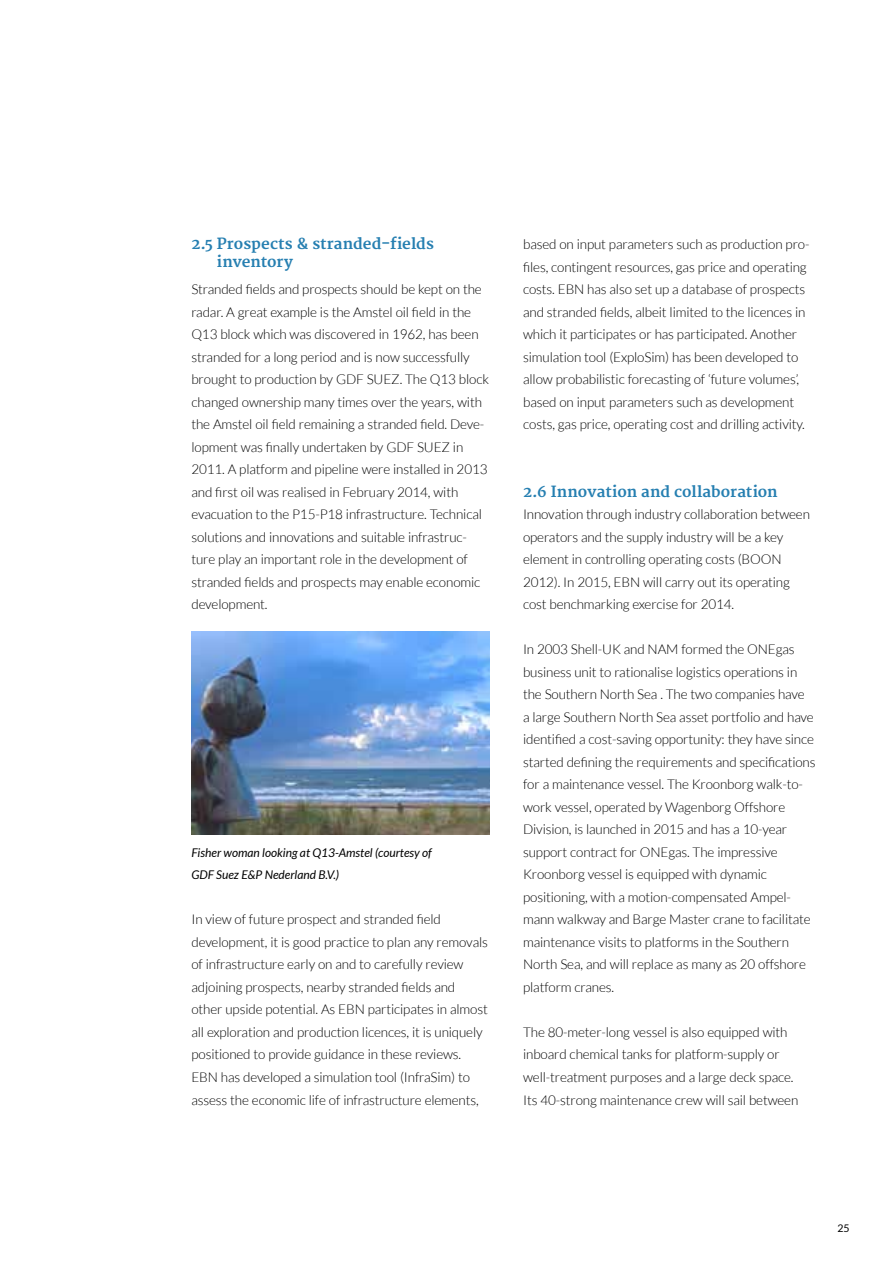
<style>
.page{position:relative;width:893px;height:1263px;background:#fff}
.page>*{position:absolute;margin:0;border:0;box-sizing:border-box;transform-origin:0 0}
.t1{font:700 15px/18px "Merriweather";color:#267fb1}
.t2{font:300 13.5px/22.5px "Lato";letter-spacing:-.01em;color:#000}
.t3{font:italic 12px/22.5px "Lato";color:#000}
.t4{font:10.5px "Lato";color:#000}
</style>
<div class="page">
<img style="left:191px;top:632px;width:298px;height:203px">
<p class="t1" style="left:217px;top:236px;width:219px;text-indent:-26px">2.5 Prospects &amp; stranded-fields inventory</p>
<p class="t2" style="left:191px;top:278px;width:299px">Stranded fields and prospects should be kept on the radar. A great example is the Amstel oil field in the Q13 block which was discovered in 1962, has been stranded for a long period and is now successfully brought to production by GDF SUEZ. The Q13 block changed ownership many times over the years, with the Amstel oil field remaining a stranded field. Deve&shy;lopment was finally undertaken by GDF SUEZ in 2011. A platform and pipeline were installed in 2013 and first oil was realised in February 2014, with evacuation to the P15-P18 infrastructure. Technical solutions and innovations and suitable infrastruc&shy;ture play an important role in the development of stranded fields and prospects may enable economic development.</p>
<p class="t3" style="left:191px;top:842px;width:242px">Fisher woman looking at Q13-Amstel (courtesy of<br>GDF Suez E&amp;P Nederland B.V.)</p>
<p class="t2" style="left:191px;top:908px;width:298px">In view of future prospect and stranded field development, it is good practice to plan any removals of infrastructure early on and to carefully review adjoining prospects, nearby stranded fields and other upside potential. As EBN participates in almost all exploration and production licences, it is uniquely positioned to provide guidance in these reviews.<br>EBN has developed a simulation tool (InfraSim) to assess the economic life of infrastructure elements,</p>
<p class="t2" style="left:523px;top:233px;width:288px">based on input parameters such as production pro&shy;files, contingent resources, gas price and operating costs. EBN has also set up a database of prospects and stranded fields, albeit limited to the licences in which it participates or has participated. Another simulation tool (ExploSim) has been developed to allow probabilistic forecasting of ‘future volumes’, based on input parameters such as development costs, gas price, operating cost and drilling activity.</p>
<p class="t1" style="left:523px;top:483px;width:256px">2.6 Innovation and collaboration</p>
<p class="t2" style="left:523px;top:503px;width:288px">Innovation through industry collaboration between operators and the supply industry will be a key element in controlling operating costs (BOON 2012). In 2015, EBN will carry out its operating cost benchmarking exercise for 2014.</p>
<p class="t2" style="left:523px;top:638px;width:294px">In 2003 Shell-UK and NAM formed the ONEgas business unit to rationalise logistics operations in the Southern North Sea . The two companies have<br>a large Southern North Sea asset portfolio and have identified a cost-saving opportunity: they have since started defining the requirements and specifications for a maintenance vessel. The Kroonborg walk-to&shy;work vessel, operated by Wagenborg Offshore Division, is launched in 2015 and has a 10-year support contract for ONEgas. The impressive Kroonborg vessel is equipped with dynamic positioning, with a motion-compensated Ampel&shy;mann walkway and Barge Master crane to facilitate maintenance visits to platforms in the Southern North Sea, and will replace as many as 20 offshore platform cranes.</p>
<p class="t2" style="left:523px;top:1021px;width:277px">The 80-meter-long vessel is also equipped with inboard chemical tanks for platform-supply or well-treatment purposes and a large deck space.<br>Its 40-strong maintenance crew will sail between</p>
<p class="t4" style="left:837px;top:1222px;width:14px">25</p>
</div>
